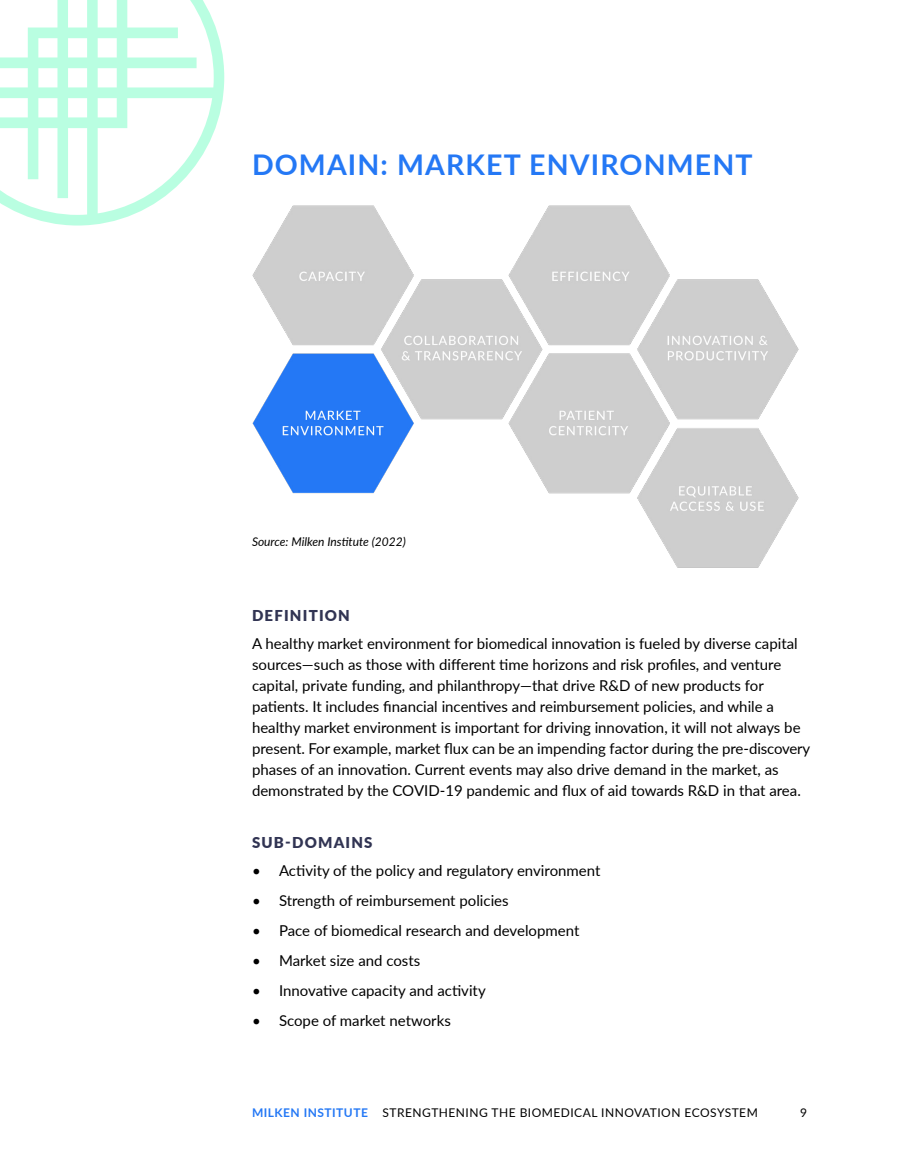
<style>
.page{position:relative;width:918px;height:1155px;background:#fff}
.page>*{position:absolute;margin:0;border:0;box-sizing:border-box;transform-origin:0 0}
.t1{font:700 28.5px "Lato";letter-spacing:.04em;color:#2478f5}
.t2{font:15px/21px "Lato";color:#000}
.t3{font:900 15px "Lato";letter-spacing:.08em;color:#313453}
.t4{font:12px "Lato";letter-spacing:.04em;color:#000}
.t5{font:italic 12px "Lato";color:#000}
.s1{font-weight:700;color:#2478f5}
</style>
<div class="page">
<svg style="left:0;top:0;width:224px;height:225px"></svg>
<img style="left:252px;top:205px;width:547px;height:363px">
<h1 class="t1" style="left:252px;top:144px;width:502px">DOMAIN: MARKET ENVIRONMENT</h1>
<p class="t5" style="left:252px;top:533px;width:155px">Source: Milken Institute (2022)</p>
<p class="t3" style="left:252px;top:604px;width:99px">DEFINITION</p>
<p class="t2" style="left:252px;top:632px;width:560px">A healthy market environment for biomedical innovation is fueled by diverse capital sources—such as those with different time horizons and risk profiles, and venture capital, private funding, and philanthropy—that drive R&amp;D of new products for patients. It includes financial incentives and reimbursement policies, and while a healthy market environment is important for driving innovation, it will not always be present. For example, market flux can be an impending factor during the pre-discovery phases of an innovation. Current events may also drive demand in the market, as demonstrated by the COVID-19 pandemic and flux of aid towards R&amp;D in that area.</p>
<p class="t3" style="left:252px;top:831px;width:122px">SUB-DOMAINS</p>
<p class="t2" style="left:252px;top:859px;width:350px">• Activity of the policy and regulatory environment</p>
<p class="t2" style="left:252px;top:889px;width:258px">• Strength of reimbursement policies</p>
<p class="t2" style="left:252px;top:919px;width:329px">• Pace of biomedical research and development</p>
<p class="t2" style="left:252px;top:949px;width:170px">• Market size and costs</p>
<p class="t2" style="left:252px;top:979px;width:235px">• Innovative capacity and activity</p>
<p class="t2" style="left:252px;top:1009px;width:200px">• Scope of market networks</p>
<p class="t4" style="left:252px;top:1103px;width:507px"><span class="s1">MILKEN INSTITUTE</span> STRENGTHENING THE BIOMEDICAL INNOVATION ECOSYSTEM</p>
<p class="t4" style="left:800px;top:1103px;width:8px">9</p>
</div>
